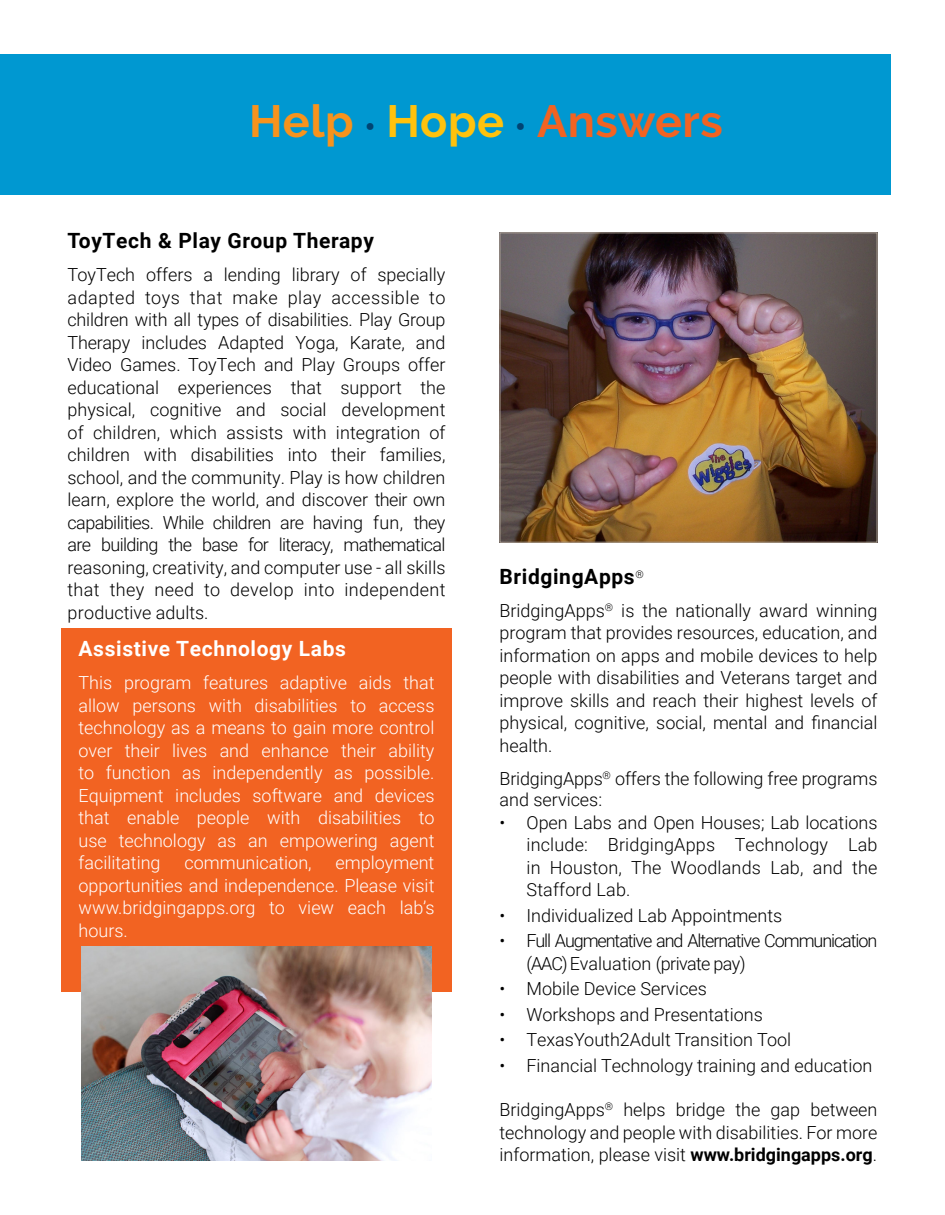
<style>
.page{position:relative;width:945px;height:1215px;background:#fff}
.page>*{position:absolute;margin:0;border:0;box-sizing:border-box;transform-origin:0 0}
.t1{font:700 45px "Raleway";letter-spacing:.01em;color:#f26322}
.t2{font:700 21px "Roboto";letter-spacing:.03em;color:#000}
.t3{font:700 21px "Roboto";letter-spacing:.03em;color:#fff}
.t4{font:300 18px/22.5px "Roboto";color:#000;text-align:justify}
.t5{font:300 18px/22.5px "Roboto";color:#fff;text-align:justify}
.t6{font:300 18px/22.5px "Roboto";letter-spacing:-.06em;color:#000}
.s1{color:#f7931d}
.s2{font-family:"Minion Pro";color:#004473}
.s3{color:#ffc20d}
.s4{font-weight:700}
</style>
<div class="page">
<div style="left:61px;top:628px;width:391px;height:364px;background:#f26322"></div>
<div style="left:0;top:54px;width:891px;height:141px;background:#0098d1"></div>
<img style="left:502px;top:234px;width:374px;height:307px">
<div style="left:500px;top:232px;width:378px;height:311px;border:1px solid #aba095"></div>
<img style="left:81px;top:947px;width:351px;height:214px">
<p class="t1" style="left:249px;top:95px;width:475px"><span class="s1">Help</span> <span class="s2">·</span> <span class="s3">Hope</span> <span class="s2">·</span> Answers</p>
<p class="t2" style="left:68px;top:226px;width:308px">ToyTech &amp; Play Group Therapy</p>
<p class="t4" style="left:68px;top:263px;width:380px">ToyTech offers a lending library of specially adapted toys that make play accessible to children with all types of disabilities. Play Group Therapy includes Adapted Yoga, Karate, and Video Games. ToyTech and Play Groups offer educational experiences that support the physical, cognitive and social development of children, which assists with integration of children with disabilities into their families, school, and the community. Play is how children learn, explore the world, and discover their own capabilities. While children are having fun, they are building the base for literacy, mathematical reasoning, creativity, and computer use - all skills that they need to develop into independent productive adults.</p>
<p class="t3" style="left:79px;top:634px;width:269px">Assistive Technology Labs</p>
<p class="t5" style="left:79px;top:671px;width:357px">This program features adaptive aids that allow persons with disabilities to access technology as a means to gain more control over their lives and enhance their ability to function as independently as possible.<br>Equipment includes software and devices that enable people with disabilities to use technology as an empowering agent facilitating</p>
<p class="t5" style="left:79px;top:851px;width:357px;text-indent:257px">employment opportunities and independence. Please visit www.bridgingapps.org to view each lab’s hours.</p>
<p class="t5" style="left:185px;top:851px;width:129px">communication,</p>
<p class="t2" style="left:500px;top:562px;width:146px">BridgingApps<sup>®</sup></p>
<p class="t4" style="left:500px;top:598px;width:379px">BridgingApps<sup>®</sup> is the nationally award winning program that provides resources, education, and information on apps and mobile devices to help people with disabilities and Veterans target and improve skills and reach their highest levels of physical, cognitive, social, mental and financial health.</p>
<p class="t4" style="left:500px;top:767px;width:379px;line-height:21.6px">BridgingApps<sup>®</sup> offers the following free programs and services:</p>
<p class="t4" style="left:526px;top:811px;width:352px;text-indent:-27px">• Open Labs and Open Houses; Lab locations include: BridgingApps Technology Lab in Houston, The Woodlands Lab, and the Stafford Lab.</p>
<p class="t4" style="left:500px;top:904px;width:284px">• Individualized Lab Appointments</p>
<p class="t6" style="left:526px;top:929px;width:352px;text-indent:-27px">• Full Augmentative and Alternative Communication (AAC) Evaluation (private pay)</p>
<p class="t4" style="left:500px;top:977px;width:209px">• Mobile Device Services</p>
<p class="t4" style="left:500px;top:1003px;width:265px">• Workshops and Presentations</p>
<p class="t4" style="left:500px;top:1028px;width:293px">• TexasYouth2Adult Transition Tool</p>
<p class="t4" style="left:500px;top:1054px;width:374px">• Financial Technology training and education</p>
<p class="t4" style="left:500px;top:1098px;width:380px">BridgingApps<sup>®</sup> helps bridge the gap between technology and people with disabilities. For more information, please visit <span class="s4">www.bridgingapps.org</span>.</p>
</div>
